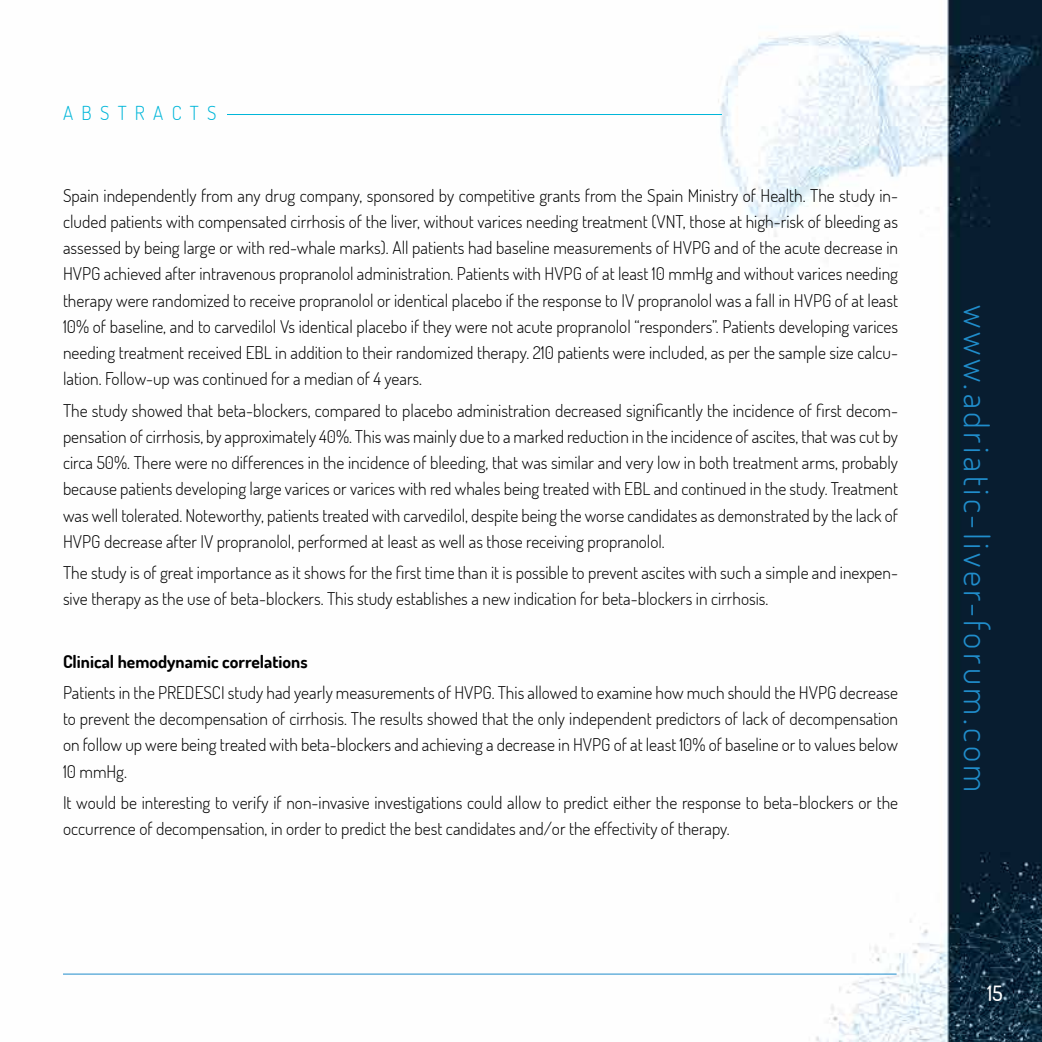
<style>
.page{position:relative;width:1042px;height:1042px;background:#fff}
.page>*{position:absolute;margin:0;border:0;box-sizing:border-box;transform-origin:0 0}
.t1{font:300 35px "Dosis";letter-spacing:.1em;color:#208dcb}
.t2{font:500 21px "Dosis";color:#fff}
.t3{font:300 19.25px "Dosis";letter-spacing:.43em;color:#00b6d9}
.t4{font:300 17.5px/26.2px "Dosis";color:#000;text-align:justify}
.t5{font:700 17.5px "Dosis";color:#000}
</style>
<div class="page">
<img style="left:63px;top:0;width:979px;height:1042px">
<hr style="left:63px;top:974px;width:833px;height:1px;background:#208dcb">
<hr style="left:227px;top:114px;width:495px;height:1px;background:#00b6d9">
<p class="t3" style="left:63px;top:100px;width:155px">ABSTRACTS</p>
<p class="t4" style="left:63px;top:181px;width:836px">Spain independently from any drug company, sponsored by competitive grants from the Spain Ministry of Health. The study in&shy;cluded patients with compensated cirrhosis of the liver, without varices needing treatment (VNT, those at high-risk of bleeding as assessed by being large or with red-whale marks). All patients had baseline measurements of HVPG and of the acute decrease in HVPG achieved after intravenous propranolol administration. Patients with HVPG of at least 10 mmHg and without varices needing therapy were randomized to receive propranolol or identical placebo if the response to IV propranolol was a fall in HVPG of at least 10% of baseline, and to carvedilol Vs identical placebo if they were not acute propranolol “responders”. Patients developing varices needing treatment received EBL in addition to their randomized therapy. 210 patients were included, as per the sample size calcu&shy;lation. Follow-up was continued for a median of 4 years.</p>
<p class="t4" style="left:63px;top:396px;width:836px">The study showed that beta-blockers, compared to placebo administration decreased significantly the incidence of first decom&shy;pensation of cirrhosis, by approximately 40%. This was mainly due to a marked reduction in the incidence of ascites, that was cut by circa 50%. There were no differences in the incidence of bleeding, that was similar and very low in both treatment arms, probably because patients developing large varices or varices with red whales being treated with EBL and continued in the study. Treatment was well tolerated. Noteworthy, patients treated with carvedilol, despite being the worse candidates as demonstrated by the lack of HVPG decrease after IV propranolol, performed at least as well as those receiving propranolol.</p>
<p class="t4" style="left:63px;top:559px;width:836px">The study is of great importance as it shows for the first time than it is possible to prevent ascites with such a simple and inexpen&shy;sive therapy as the use of beta-blockers. This study establishes a new indication for beta-blockers in cirrhosis.</p>
<p class="t5" style="left:63px;top:650px;width:246px">Clinical hemodynamic correlations</p>
<p class="t4" style="left:63px;top:679px;width:836px">Patients in the PREDESCI study had yearly measurements of HVPG. This allowed to examine how much should the HVPG decrease to prevent the decompensation of cirrhosis. The results showed that the only independent predictors of lack of decompensation on follow up were being treated with beta-blockers and achieving a decrease in HVPG of at least 10% of baseline or to values below 10 mmHg.</p>
<p class="t4" style="left:63px;top:789px;width:836px">It would be interesting to verify if non-invasive investigations could allow to predict either the response to beta-blockers or the occurrence of decompensation, in order to predict the best candidates and/or the effectivity of therapy.</p>
<h1 class="t1" style="left:999px;top:305px;width:488px;rotate:90deg">www.adriatic-liver-forum.com</h1>
<p class="t2" style="left:987px;top:979px;width:17px">15</p>
</div>
